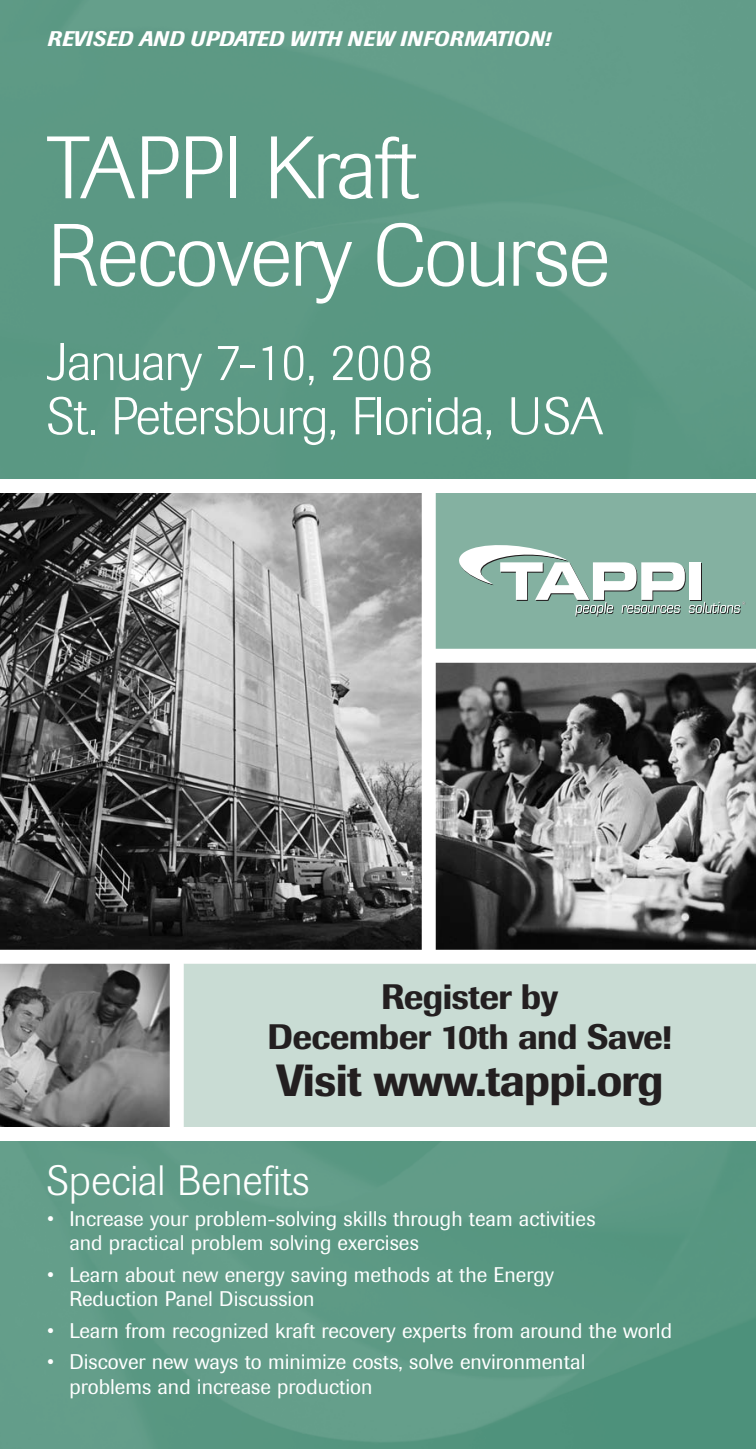
<style>
.page{position:relative;width:756px;height:1449px;background:#fff}
.page>*{position:absolute;margin:0;border:0;box-sizing:border-box;transform-origin:0 0}
.t1{font:300 87.5px/87.5px "Imago";letter-spacing:-.02em;color:#fff}
.t2{font:300 52.5px/54.2px "Imago";letter-spacing:-.015em;color:#fff}
.t3{font:500 44.62px "Imago";letter-spacing:-.02em;color:#231f20}
.t4{font:300 42px "Imago";color:#fff}
.t5{font:500 35px/40.2px "Imago";letter-spacing:-.02em;color:#231f20;text-align:center}
.t6{font:21px/24.5px "Imago";color:#fff}
.t7{font:italic 500 21px "Imago";letter-spacing:.01em;color:#fff}
</style>
<div class="page">
<img style="left:436px;top:663px;width:320px;height:287px">
<div style="left:436px;top:486px;width:320px;height:172px;background:#84b1a1"></div>
<div style="left:112px;top:959px;width:644px;height:175px;background:#c9dcd4"></div>
<div style="left:0;top:0;width:756px;height:479px;background:#5c9984"></div>
<img style="left:0;top:1141px;width:756px;height:308px">
<img style="left:0;top:964px;width:170px;height:163px">
<div style="left:0;top:1127px;width:756px;height:14px;background:#fff"></div>
<div style="left:428px;top:649px;width:328px;height:14px;background:#fff"></div>
<svg style="left:459px;top:545px;width:286px;height:72px"></svg>
<div style="left:170px;top:952px;width:14px;height:187px;background:#fff"></div>
<img style="left:1px;top:493px;width:421px;height:457px">
<div style="left:0;top:479px;width:756px;height:14px;background:#fff"></div>
<div style="left:0;top:950px;width:756px;height:14px;background:#fff"></div>
<p class="t7" style="left:47px;top:31px;width:505px">REVISED AND UPDATED WITH NEW INFORMATION!</p>
<p class="t1" style="left:47px;top:133px;width:564px">TAPPI Kraft<br>Recovery Course</p>
<p class="t2" style="left:47px;top:340px;width:557px">January 7-10, 2008<br>St. Petersburg, Florida, USA</p>
<p class="t5" style="left:268px;top:980px;width:406px">Register by<br>December 10th and Save!</p>
<p class="t3" style="left:276px;top:1065px;width:389px">Visit www.tappi.org</p>
<p class="t4" style="left:47px;top:1165px;width:264px">Special Benefits</p>
<p class="t6" style="left:69px;top:1208px;width:528px;text-indent:-22px">• Increase your problem-solving skills through team activities and practical problem solving exercises</p>
<p class="t6" style="left:69px;top:1264px;width:486px;text-indent:-22px">• Learn about new energy saving methods at the Energy<br>Reduction Panel Discussion</p>
<p class="t6" style="left:47px;top:1320px;width:626px">• Learn from recognized kraft recovery experts from around the world</p>
<p class="t6" style="left:69px;top:1352px;width:518px;text-indent:-22px">• Discover new ways to minimize costs, solve environmental problems and increase production</p>
</div>
